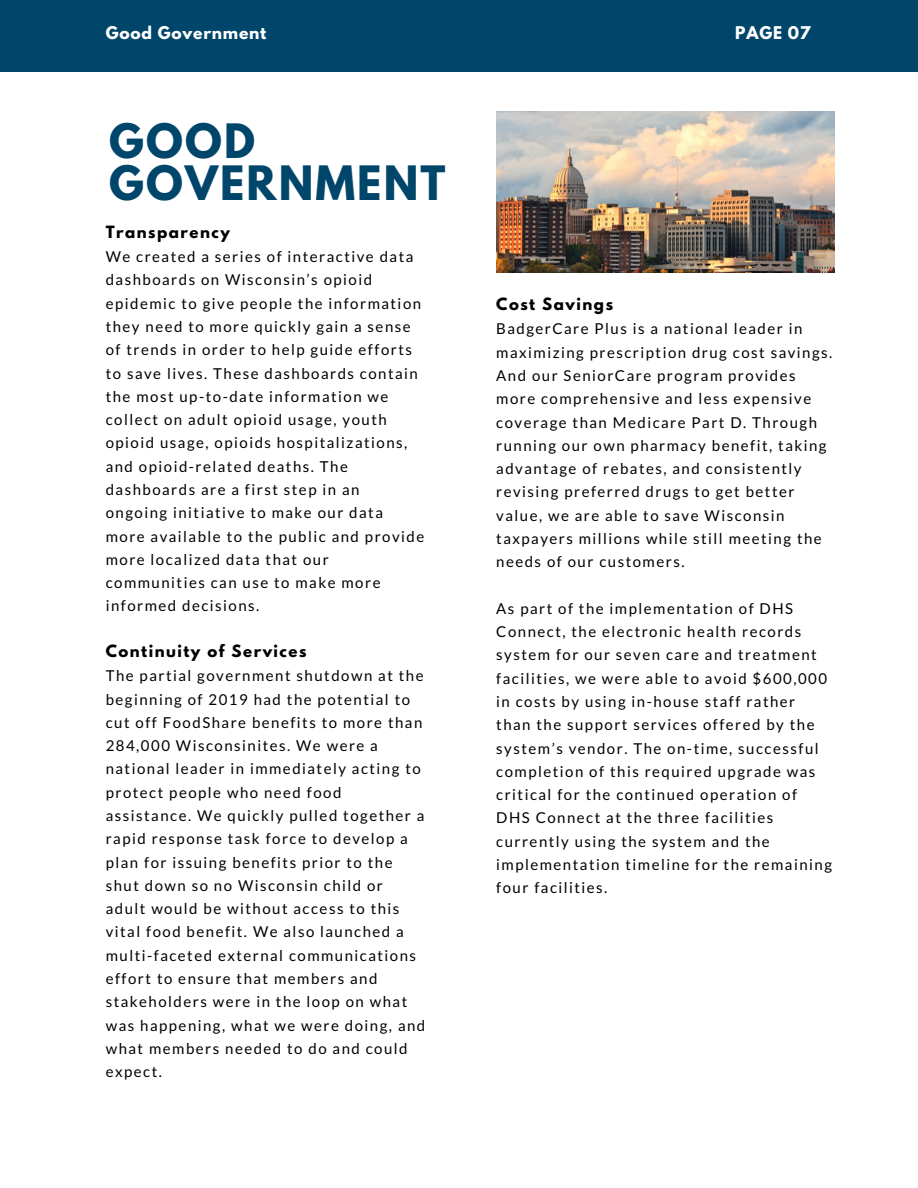
<style>
.page{position:relative;width:918px;height:1188px;background:#fff}
.page>*{position:absolute;margin:0;border:0;box-sizing:border-box;transform-origin:0 0}
.t1{font:700 42px/42.3px "League Spartan";letter-spacing:.05em;color:#00456a}
.t2{font:700 15.6px "League Spartan";letter-spacing:.05em;color:#fff}
.t3{font:15px/23.2px "Lato";letter-spacing:.1em;color:#000}
.t4{font:700 15px "League Spartan";letter-spacing:.1em;color:#000}
</style>
<div class="page">
<div style="left:0;top:0;width:918px;height:72px;background:#00456a"></div>
<img style="left:496px;top:112px;width:339px;height:161px">
<p class="t2" style="left:106px;top:25px;width:162px">Good Government</p>
<p class="t2" style="left:735px;top:25px;width:77px">PAGE 07</p>
<h1 class="t1" style="left:109px;top:125px;width:338px">GOOD<br>GOVERNMENT</h1>
<p class="t4" style="left:106px;top:224px;width:126px">Transparency</p>
<p class="t3" style="left:106px;top:245px;width:320px">We created a series of interactive data dashboards on Wisconsin’s opioid epidemic to give people the information they need to more quickly gain a sense of trends in order to help guide efforts to save lives. These dashboards contain the most up-to-date information we collect on adult opioid usage, youth opioid usage, opioids hospitalizations, and opioid-related deaths. The dashboards are a first step in an ongoing initiative to make our data more available to the public and provide more localized data that our communities can use to make more informed decisions.</p>
<p class="t4" style="left:106px;top:643px;width:202px">Continuity of Services</p>
<p class="t3" style="left:106px;top:664px;width:321px">The partial government shutdown at the beginning of 2019 had the potential to cut off FoodShare benefits to more than 284,000 Wisconsinites. We were a national leader in immediately acting to protect people who need food assistance. We quickly pulled together a rapid response task force to develop a plan for issuing benefits prior to the shut down so no Wisconsin child or adult would be without access to this vital food benefit. We also launched a multi-faceted external communications effort to ensure that members and stakeholders were in the loop on what was happening, what we were doing, and what members needed to do and could expect.</p>
<p class="t4" style="left:496px;top:297px;width:118px">Cost Savings</p>
<p class="t3" style="left:496px;top:317px;width:338px">BadgerCare Plus is a national leader in maximizing prescription drug cost savings.<br>And our SeniorCare program provides more comprehensive and less expensive coverage than Medicare Part D. Through running our own pharmacy benefit, taking advantage of rebates, and consistently revising preferred drugs to get better value, we are able to save Wisconsin taxpayers millions while still meeting the needs of our customers.</p>
<p class="t3" style="left:496px;top:596px;width:337px">As part of the implementation of DHS Connect, the electronic health records system for our seven care and treatment facilities, we were able to avoid $600,000 in costs by using in-house staff rather than the support services offered by the system’s vendor. The on-time, successful completion of this required upgrade was critical for the continued operation of DHS Connect at the three facilities currently using the system and the implementation timeline for the remaining four facilities.</p>
</div>
